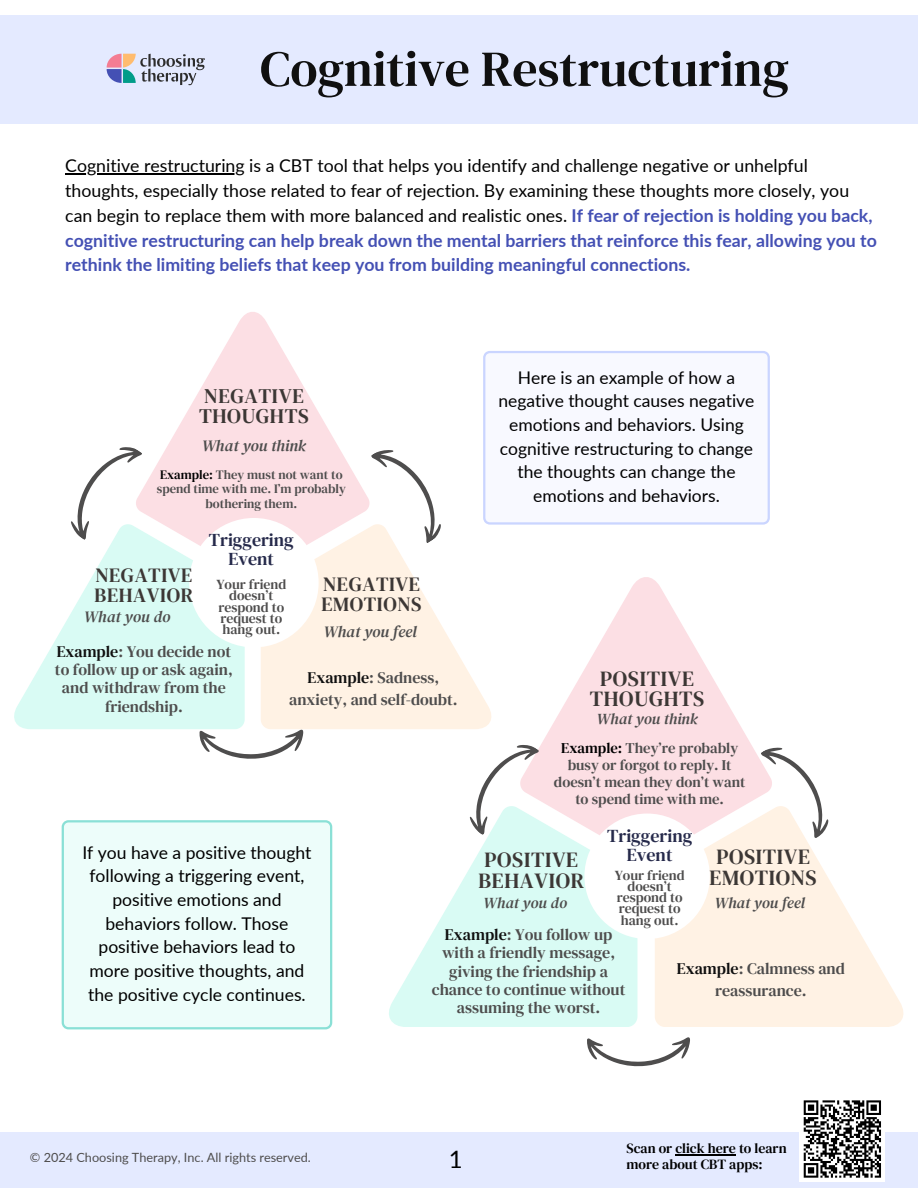
<style>
.page{position:relative;width:918px;height:1188px;background:#fff}
.page>*{position:absolute;margin:0;border:0;box-sizing:border-box;transform-origin:0 0}
.t1{font:50.1px "DM Serif Text";color:#101010}
.t2{font:24px "Lato";color:#000}
.t3{font:21.45px/20.7px "DM Serif Text";letter-spacing:.03em;color:#3c3735;text-align:center}
.t4{font:20.55px/20.5px "DM Serif Text";letter-spacing:.03em;color:#3c3735}
.t5{font:20.1px/20.1px "DM Serif Text";letter-spacing:.03em;color:#3c3735}
.t6{font:18.15px/18.9px "DM Serif Text";color:#262a4b;text-align:center}
.t7{font:18px/18.9px "DM Serif Text";color:#262a4b;text-align:center}
.t8{font:17.7px/24.8px "Lato";color:#000}
.t9{font:17.55px/23.7px "Lato";color:#000;text-align:center}
.t10{font:17.4px/23.7px "Lato";color:#000;text-align:center}
.t11{font:16.05px/18.3px "DM Serif Text";color:#4e4d4d;text-align:center}
.t12{font:italic 15.9px "DM Serif Text";color:#4e4d4d}
.t13{font:italic 15.45px "DM Serif Text";color:#4e4d4d}
.t14{font:14.7px/17.1px "DM Serif Text";color:#4e4d4d;text-align:center}
.t15{font:13.95px/15.8px "DM Serif Text";color:#000}
.t16{font:13.8px/11.2px "DM Serif Text";color:#4e4d4d;text-align:center}
.t17{font:12.75px/14.5px "DM Serif Text";color:#4e4d4d;text-align:center}
.t18{font:12.75px "Lato";color:#4e4d4d}
.s1{font-weight:700;color:#4450b4}
.s2{color:#000}
.s3{color:#101010}
</style>
<div class="page">
<div style="left:0;top:15px;width:918px;height:109px;background:#e4eaff"></div>
<svg style="left:107px;top:54px;width:98px;height:31px"></svg>
<div style="left:0;top:1132px;width:918px;height:56px;background:#e4eaff"></div>
<hr style="left:65px;top:173px;width:180px;height:2px;background:#000">
<hr style="left:675px;top:1154px;width:61px;height:1px;background:#000">
<svg style="left:200px;top:729px;width:103px;height:30px"></svg>
<svg style="left:261px;top:544px;width:230px;height:185px;fill:#fff2e4"></svg>
<svg style="left:143px;top:312px;width:227px;height:263px;fill:#fcdfe4"></svg>
<svg style="left:14px;top:524px;width:231px;height:205px;fill:#d9fbf4"></svg>
<svg style="left:370px;top:450px;width:71px;height:94px"></svg>
<svg style="left:60px;top:447px;width:83px;height:93px"></svg>
<div style="left:189px;top:518px;width:130px;height:129px;background:#fff;border-radius:50%"></div>
<svg style="left:587px;top:1037px;width:103px;height:30px"></svg>
<svg style="left:655px;top:839px;width:249px;height:188px;fill:#fff2e4"></svg>
<svg style="left:541px;top:577px;width:231px;height:283px;fill:#fcdfe4"></svg>
<svg style="left:389px;top:806px;width:248px;height:221px;fill:#d9fbf4"></svg>
<svg style="left:760px;top:737px;width:69px;height:102px"></svg>
<svg style="left:459px;top:745px;width:82px;height:90px"></svg>
<div style="left:584px;top:814px;width:126px;height:125px;background:#fff;border-radius:50%"></div>
<svg style="left:483px;top:351px;width:287px;height:173px"></svg>
<div style="left:62px;top:820px;width:270px;height:209px;background:#edfdfa"></div>
<div style="left:800px;top:1096px;width:85px;height:86px;background:#fff"></div>
<svg style="left:803px;top:1100px;width:78px;height:78px"></svg>
<p class="t1" style="left:260px;top:34px;width:530px">Cognitive Restructuring</p>
<h1 class="t8" style="left:65px;top:153px;width:813px">Cognitive restructuring is a CBT tool that helps you identify and challenge negative or unhelpful thoughts, especially those related to fear of rejection. By examining these thoughts more closely, you can begin to replace them with more balanced and realistic ones. <span class="s1">If fear of rejection is holding you back, cognitive restructuring can help break down the mental barriers that reinforce this fear, allowing you to rethink the limiting beliefs that keep you from building meaningful connections.</span></h1>
<p class="t4" style="left:199px;top:385px;width:111px">NEGATIVE<br>THOUGHTS</p>
<p class="t12" style="left:202px;top:435px;width:105px">What you think</p>
<h3 class="t17" style="left:157px;top:467px;width:191px"><span class="s2">Example:</span> They must not want to spend time with me. I’m probably bothering them.</h3>
<h4 class="t5" style="left:95px;top:565px;width:100px">NEGATIVE<br>BEHAVIOR</h4>
<p class="t12" style="left:84px;top:606px;width:88px">What you do</p>
<h2 class="t7" style="left:209px;top:531px;width:86px">Triggering<br>Event</h2>
<h4 class="t16" style="left:216px;top:579px;width:71px">Your friend doesn’t respond to request to hang out.</h4>
<h2 class="t5" style="left:322px;top:574px;width:102px">NEGATIVE<br>EMOTIONS</h2>
<p class="t12" style="left:324px;top:620px;width:94px">What you feel</p>
<h2 class="t11" style="left:55px;top:642px;width:179px"><span class="s3">Example</span>: You decide not to follow up or ask again, and withdraw from the friendship.</h2>
<p class="t11" style="left:289px;top:666px;width:170px;line-height:21.9px"><span class="s3">Example</span>: Sadness, anxiety, and self-doubt.</p>
<h3 class="t10" style="left:499px;top:365px;width:257px">Here is an example of how a negative thought causes negative emotions and behaviors. Using cognitive restructuring to change the thoughts can change the emotions and behaviors.</h3>
<h4 class="t3" style="left:590px;top:668px;width:116px">POSITIVE<br>THOUGHTS</h4>
<h3 class="t13" style="left:597px;top:708px;width:102px">What you think</h3>
<h4 class="t14" style="left:554px;top:740px;width:193px"><span class="s2">Example:</span> They’re probably busy or forgot to reply. It doesn’t mean they don’t want to spend time with me.</h4>
<p class="t9" style="left:82px;top:840px;width:231px">If you have a positive thought following a triggering event, positive emotions and behaviors follow. Those positive behaviors lead to more positive thoughts, and the positive cycle continues.</p>
<h2 class="t18" style="left:30px;top:1149px;width:283px">© 2024 Choosing Therapy, Inc. All rights reserved.</h2>
<h4 class="t6" style="left:607px;top:826px;width:87px">Triggering<br>Event</h4>
<h4 class="t3" style="left:710px;top:846px;width:109px">POSITIVE<br>EMOTIONS</h4>
<h4 class="t3" style="left:479px;top:849px;width:107px;text-align:left">POSITIVE<br>BEHAVIOR</h4>
<h2 class="t16" style="left:615px;top:869px;width:71px">Your friend doesn’t respond to request to hang out.</h2>
<h2 class="t13" style="left:484px;top:892px;width:85px">What you do</h2>
<p class="t13" style="left:715px;top:892px;width:92px">What you feel</p>
<p class="t11" style="left:432px;top:925px;width:195px"><span class="s3">Example</span>: You follow up with a friendly message, giving the friendship a chance to continue without assuming the worst.</p>
<p class="t11" style="left:677px;top:957px;width:170px;line-height:21.9px"><span class="s3">Example</span>: Calmness and reassurance.</p>
<h4 class="t2" style="left:449px;top:1144px;width:15px">1</h4>
<h3 class="t15" style="left:627px;top:1140px;width:162px">Scan or click here to learn more about CBT apps:</h3>
</div>
